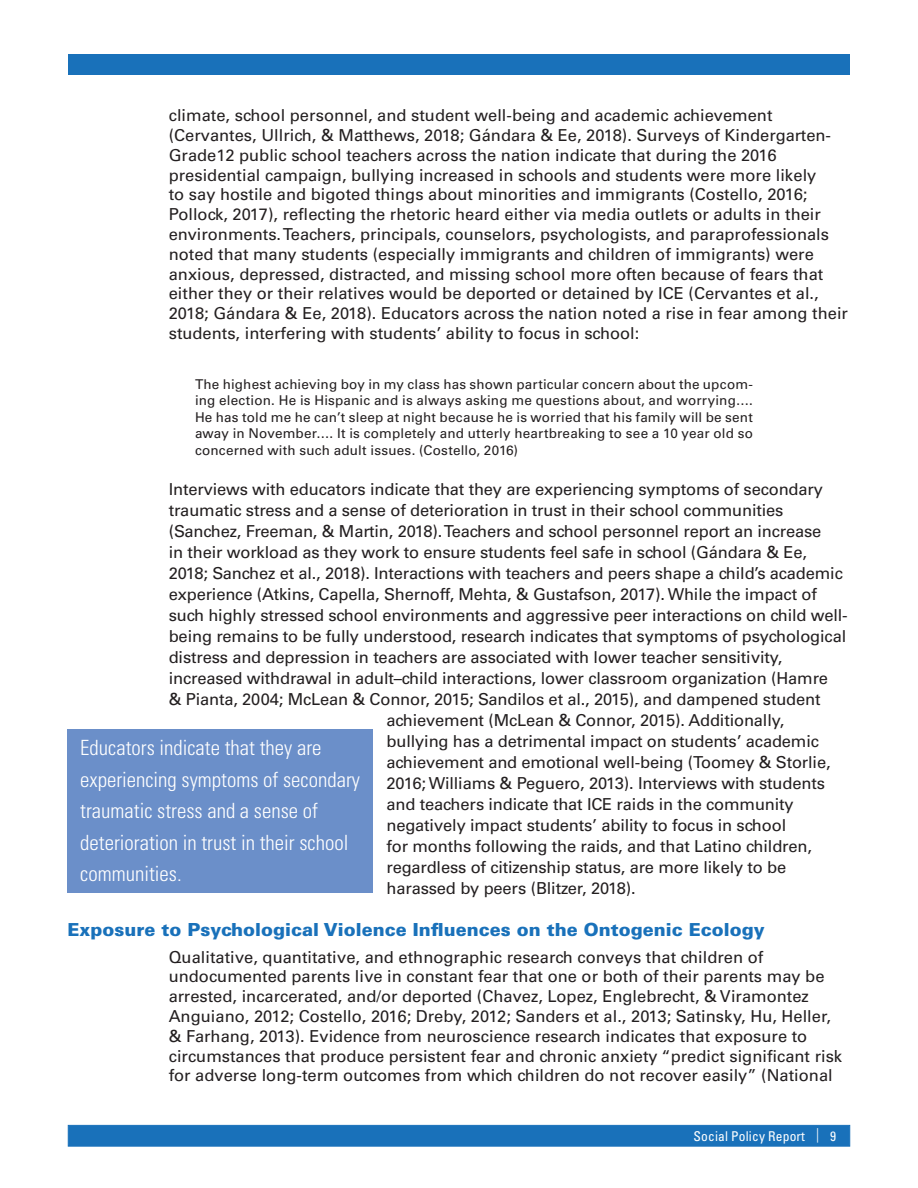
<style>
.page{position:relative;width:918px;height:1188px;background:#fff}
.page>*{position:absolute;margin:0;border:0;box-sizing:border-box;transform-origin:0 0}
.t1{font:300 condensed 21px/31.5px "Univers LT Std";color:#fff}
.t2{font:900 18px "Univers LT Std";color:#1971ba}
.t3{font:16.5px/19.8px "Univers LT Std";color:#231f20}
.t4{font:13.5px/16.5px "Univers LT Std";letter-spacing:.015em;color:#231f20;text-align:justify}
.t5{font:condensed 13.5px "Univers LT Std";letter-spacing:.01em;color:#fff}
.s1{font-stretch:normal;font-size:14.55px}
</style>
<div class="page">
<div style="left:68px;top:1125px;width:782px;height:22px;background:#1971ba;border:1px solid #1971ba"></div>
<div style="left:68px;top:54px;width:782px;height:21px;background:#1971ba"></div>
<div style="left:68px;top:729px;width:305px;height:163px;background:#6b8fc9"></div>
<p class="t3" style="left:169px;top:106px;width:681px">climate, school personnel, and student well-being and academic achievement (Cervantes, Ullrich, &amp; Matthews, 2018; Gándara &amp; Ee, 2018). Surveys of Kindergarten-Grade12 public school teachers across the nation indicate that during the 2016 presidential campaign, bullying increased in schools and students were more likely<br>to say hostile and bigoted things about minorities and immigrants (Costello, 2016; Pollock, 2017), reflecting the rhetoric heard either via media outlets or adults in their environments. Teachers, principals, counselors, psychologists, and paraprofessionals noted that many students (especially immigrants and children of immigrants) were anxious, depressed, distracted, and missing school more often because of fears that either they or their relatives would be deported or detained by ICE (Cervantes et al., 2018; Gándara &amp; Ee, 2018). Educators across the nation noted a rise in fear among their students, interfering with students’ ability to focus in school:</p>
<p class="t4" style="left:195px;top:376px;width:559px">The highest achieving boy in my class has shown particular concern about the upcom&shy;ing election. He is Hispanic and is always asking me questions about, and worrying….<br>He has told me he can’t sleep at night because he is worried that his family will be sent away in November…. It is completely and utterly heartbreaking to see a 10 year old so concerned with such adult issues. (Costello, 2016)</p>
<p class="t3" style="left:169px;top:479px;width:656px">Interviews with educators indicate that they are experiencing symptoms of secondary</p>
<p class="t3" style="left:169px;top:500px;width:616px">traumatic stress and a sense of deterioration in trust in their school communities</p>
<p class="t3" style="left:169px;top:521px;width:654px">(Sanchez, Freeman, &amp; Martin, 2018). Teachers and school personnel report an increase</p>
<p class="t3" style="left:169px;top:542px;width:640px">in their workload as they work to ensure students feel safe in school (Gándara &amp; Ee,</p>
<p class="t3" style="left:169px;top:563px;width:676px">2018; Sanchez et al., 2018). Interactions with teachers and peers shape a child’s academic</p>
<p class="t3" style="left:169px;top:584px;width:650px">experience (Atkins, Capella, Shernoff, Mehta, &amp; Gustafson, 2017). While the impact of</p>
<p class="t3" style="left:169px;top:605px;width:681px">such highly stressed school environments and aggressive peer interactions on child well-</p>
<p class="t3" style="left:169px;top:626px;width:679px">being remains to be fully understood, research indicates that symptoms of psychological</p>
<p class="t3" style="left:169px;top:647px;width:615px">distress and depression in teachers are associated with lower teacher sensitivity,</p>
<p class="t3" style="left:169px;top:668px;width:661px">increased withdrawal in adult–child interactions, lower classroom organization (Hamre</p>
<p class="t3" style="left:169px;top:689px;width:653px">&amp; Pianta, 2004; McLean &amp; Connor, 2015; Sandilos et al., 2015), and dampened student</p>
<p class="t3" style="left:387px;top:710px;width:399px">achievement (McLean &amp; Connor, 2015). Additionally,</p>
<p class="t3" style="left:387px;top:731px;width:434px">bullying has a detrimental impact on students’ academic</p>
<p class="t3" style="left:387px;top:753px;width:446px">achievement and emotional well-being (Toomey &amp; Storlie,</p>
<p class="t3" style="left:387px;top:774px;width:440px">2016; Williams &amp; Peguero, 2013). Interviews with students</p>
<p class="t3" style="left:387px;top:795px;width:409px">and teachers indicate that ICE raids in the community</p>
<p class="t3" style="left:387px;top:816px;width:401px">negatively impact students’ ability to focus in school</p>
<p class="t3" style="left:387px;top:837px;width:427px">for months following the raids, and that Latino children,</p>
<p class="t3" style="left:387px;top:858px;width:401px">regardless of citizenship status, are more likely to be</p>
<p class="t3" style="left:387px;top:879px;width:251px">harassed by peers (Blitzer, 2018).</p>
<p class="t2" style="left:68px;top:918px;width:699px">Exposure to Psychological Violence Influences on the Ontogenic Ecology</p>
<p class="t3" style="left:169px;top:947px;width:675px">Qualitative, quantitative, and ethnographic research conveys that children of undocumented parents live in constant fear that one or both of their parents may be arrested, incarcerated, and/or deported (Chavez, Lopez, Englebrecht, &amp; Viramontez Anguiano, 2012; Costello, 2016; Dreby, 2012; Sanders et al., 2013; Satinsky, Hu, Heller, &amp; Farhang, 2013). Evidence from neuroscience research indicates that exposure to circumstances that produce persistent fear and chronic anxiety “predict significant risk for adverse long-term outcomes from which children do not recover easily” (National</p>
<p class="t1" style="left:80px;top:732px;width:281px">Educators indicate that they are experiencing symptoms of secondary traumatic stress and a sense of deterioration in trust in their school communities.</p>
<p class="t5" style="left:694px;top:1127px;width:144px">Social Policy Report <span class="s1">|</span> 9</p>
</div>
